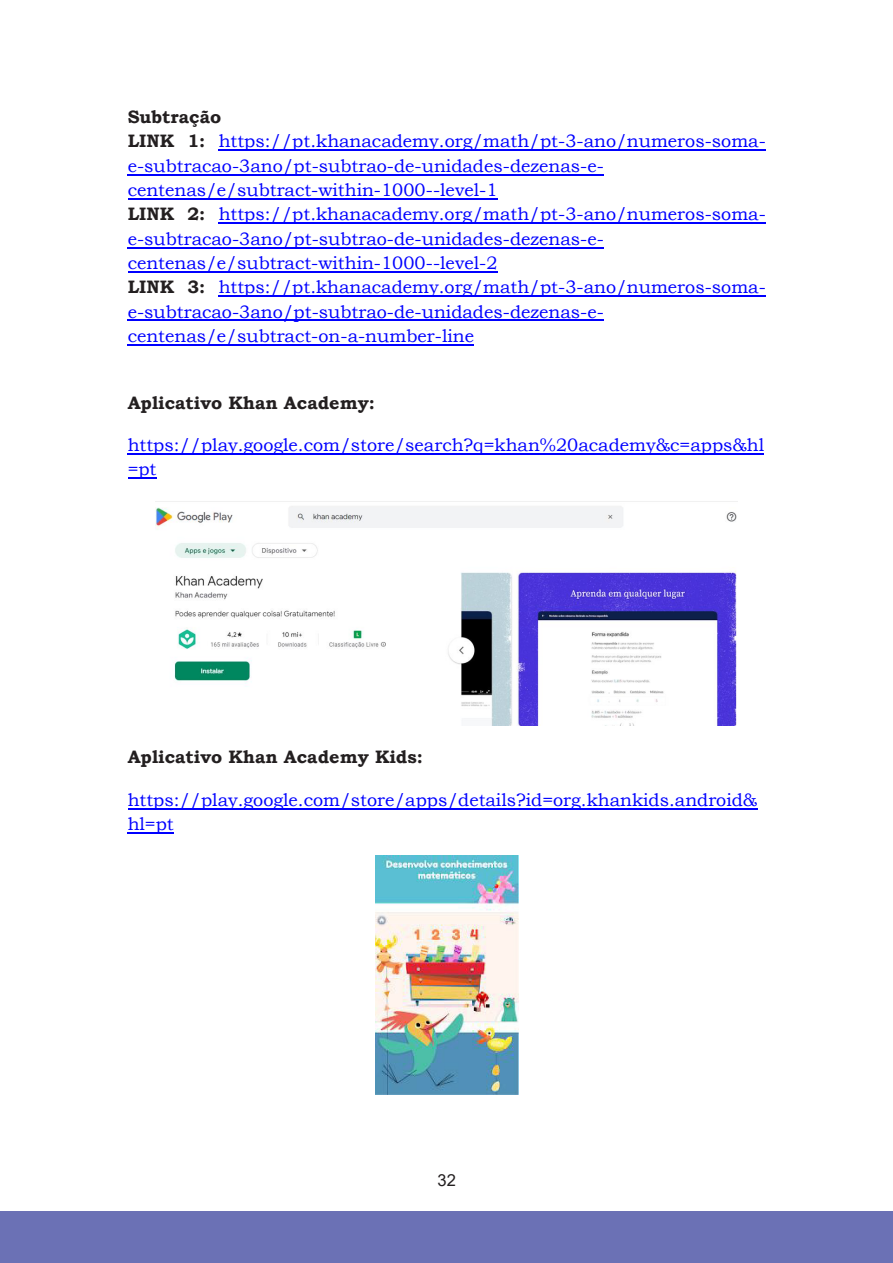
<style>
.page{position:relative;width:893px;height:1263px;background:#fff}
.page>*{position:absolute;margin:0;border:0;box-sizing:border-box;transform-origin:0 0}
.t1{font:18px/24.3px "Bookman Old Style";color:#00f}
.t2{font:700 18px "Bookman Old Style";color:#231f20}
.t3{font:16.5px "Arial";color:#231f20}
.s1{font-weight:700;color:#231f20}
</style>
<div class="page">
<div style="left:0;top:1212px;width:893px;height:51px;background:#6b71b5"></div>
<hr style="left:219px;top:150px;width:547px;height:1px;background:#00f">
<hr style="left:128px;top:174px;width:476px;height:1px;background:#00f">
<hr style="left:128px;top:198px;width:369px;height:1px;background:#00f">
<hr style="left:219px;top:223px;width:547px;height:1px;background:#00f">
<hr style="left:128px;top:247px;width:476px;height:1px;background:#00f">
<hr style="left:128px;top:271px;width:369px;height:1px;background:#00f">
<hr style="left:219px;top:296px;width:547px;height:1px;background:#00f">
<hr style="left:128px;top:320px;width:476px;height:1px;background:#00f">
<hr style="left:128px;top:344px;width:346px;height:1px;background:#00f">
<hr style="left:128px;top:453px;width:636px;height:1px;background:#00f">
<hr style="left:128px;top:477px;width:28px;height:2px;background:#00f">
<img style="left:155px;top:501px;width:583px;height:224px">
<hr style="left:128px;top:808px;width:629px;height:1px;background:#00f">
<hr style="left:128px;top:832px;width:46px;height:1px;background:#00f">
<img style="left:376px;top:855px;width:143px;height:239px">
<p class="t1" style="left:128px;top:105px;width:640px"><span class="s1">Subtração<br>LINK 1:</span> https://pt.khanacademy.org/math/pt-3-ano/numeros-soma&shy;e-subtracao-3ano/pt-subtrao-de-unidades-dezenas-e&shy;centenas/e/subtract-within-1000--level-1<br><span class="s1">LINK 2:</span> https://pt.khanacademy.org/math/pt-3-ano/numeros-soma&shy;e-subtracao-3ano/pt-subtrao-de-unidades-dezenas-e&shy;centenas/e/subtract-within-1000--level-2<br><span class="s1">LINK 3:</span> https://pt.khanacademy.org/math/pt-3-ano/numeros-soma&shy;e-subtracao-3ano/pt-subtrao-de-unidades-dezenas-e&shy;centenas/e/subtract-on-a-number-line</p>
<p class="t2" style="left:128px;top:389px;width:249px">Aplicativo Khan Academy:</p>
<p class="t1" style="left:128px;top:433px;width:638px">https://play.google.com/store/search?q=khan%20academy&amp;c=apps&amp;hl =pt</p>
<p class="t2" style="left:128px;top:744px;width:297px">Aplicativo Khan Academy Kids:</p>
<p class="t1" style="left:128px;top:787px;width:631px">https://play.google.com/store/apps/details?id=org.khankids.android&amp; hl=pt</p>
<p class="t3" style="left:438px;top:1169px;width:20px">32</p>
</div>
